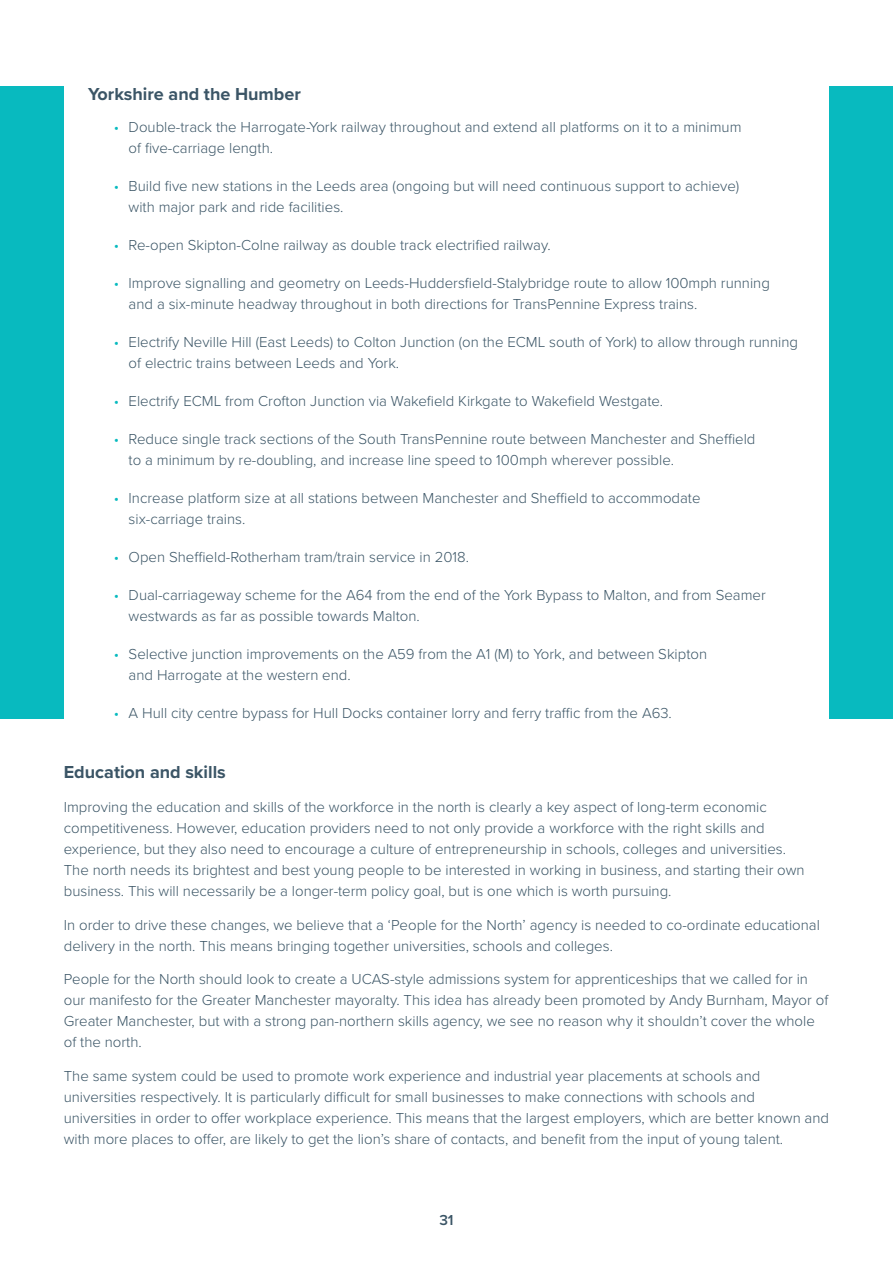
<style>
.page{position:relative;width:893px;height:1263px;background:#fff}
.page>*{position:absolute;margin:0;border:0;box-sizing:border-box;transform-origin:0 0}
.t1{font:700 18px "Proxima Nova";color:#3b5566}
.t2{font:300 15px/21px "Proxima Nova";color:#3b5566}
.t3{font:600 15px "Proxima Nova";color:#3b5566}
.s1{color:#08babf}
</style>
<div class="page">
<div style="left:0;top:86px;width:64px;height:633px;background:#08babf"></div>
<div style="left:829px;top:86px;width:64px;height:633px;background:#08babf"></div>
<p class="t1" style="left:88px;top:81px;width:214px">Yorkshire and the Humber</p>
<p class="t2" style="left:129px;top:117px;width:614px;text-indent:-15px"><span class="s1">•</span> Double-track the Harrogate-York railway throughout and extend all platforms on it to a minimum of five-carriage length.</p>
<p class="t2" style="left:129px;top:176px;width:612px;text-indent:-15px"><span class="s1">•</span> Build five new stations in the Leeds area (ongoing but will need continuous support to achieve) with major park and ride facilities.</p>
<p class="t2" style="left:114px;top:235px;width:438px"><span class="s1">•</span> Re-open Skipton-Colne railway as double track electrified railway.</p>
<p class="t2" style="left:129px;top:273px;width:643px;text-indent:-15px"><span class="s1">•</span> Improve signalling and geometry on Leeds-Huddersfield-Stalybridge route to allow 100mph running and a six-minute headway throughout in both directions for TransPennine Express trains.</p>
<p class="t2" style="left:129px;top:332px;width:671px;text-indent:-15px"><span class="s1">•</span> Electrify Neville Hill (East Leeds) to Colton Junction (on the ECML south of York) to allow through running of electric trains between Leeds and York.</p>
<p class="t2" style="left:114px;top:391px;width:551px"><span class="s1">•</span> Electrify ECML from Crofton Junction via Wakefield Kirkgate to Wakefield Westgate.</p>
<p class="t2" style="left:129px;top:429px;width:628px;text-indent:-15px"><span class="s1">•</span> Reduce single track sections of the South TransPennine route between Manchester and Sheffield to a minimum by re-doubling, and increase line speed to 100mph wherever possible.</p>
<p class="t2" style="left:129px;top:488px;width:573px;text-indent:-15px"><span class="s1">•</span> Increase platform size at all stations between Manchester and Sheffield to accommodate six-carriage trains.</p>
<p class="t2" style="left:114px;top:547px;width:357px"><span class="s1">•</span> Open Sheffield-Rotherham tram/train service in 2018.</p>
<p class="t2" style="left:129px;top:585px;width:639px;text-indent:-15px"><span class="s1">•</span> Dual-carriageway scheme for the A64 from the end of the York Bypass to Malton, and from Seamer westwards as far as possible towards Malton.</p>
<p class="t2" style="left:129px;top:644px;width:580px;text-indent:-15px"><span class="s1">•</span> Selective junction improvements on the A59 from the A1 (M) to York, and between Skipton and Harrogate at the western end.</p>
<p class="t2" style="left:114px;top:703px;width:560px"><span class="s1">•</span> A Hull city centre bypass for Hull Docks container lorry and ferry traffic from the A63.</p>
<p class="t1" style="left:64px;top:759px;width:164px">Education and skills</p>
<p class="t2" style="left:64px;top:796px;width:742px">Improving the education and skills of the workforce in the north is clearly a key aspect of long-term economic competitiveness. However, education providers need to not only provide a workforce with the right skills and experience, but they also need to encourage a culture of entrepreneurship in schools, colleges and universities.<br>The north needs its brightest and best young people to be interested in working in business, and starting their own business. This will necessarily be a longer-term policy goal, but is one which is worth pursuing.</p>
<p class="t2" style="left:64px;top:914px;width:758px">In order to drive these changes, we believe that a ‘People for the North’ agency is needed to co-ordinate educational delivery in the north. This means bringing together universities, schools and colleges.</p>
<p class="t2" style="left:64px;top:969px;width:766px">People for the North should look to create a UCAS-style admissions system for apprenticeships that we called for in our manifesto for the Greater Manchester mayoralty. This idea has already been promoted by Andy Burnham, Mayor of Greater Manchester, but with a strong pan-northern skills agency, we see no reason why it shouldn’t cover the whole of the north.</p>
<p class="t2" style="left:64px;top:1066px;width:767px">The same system could be used to promote work experience and industrial year placements at schools and universities respectively. It is particularly difficult for small businesses to make connections with schools and universities in order to offer workplace experience. This means that the largest employers, which are better known and with more places to offer, are likely to get the lion’s share of contacts, and benefit from the input of young talent.</p>
<p class="t3" style="left:439px;top:1208px;width:16px">31</p>
</div>
